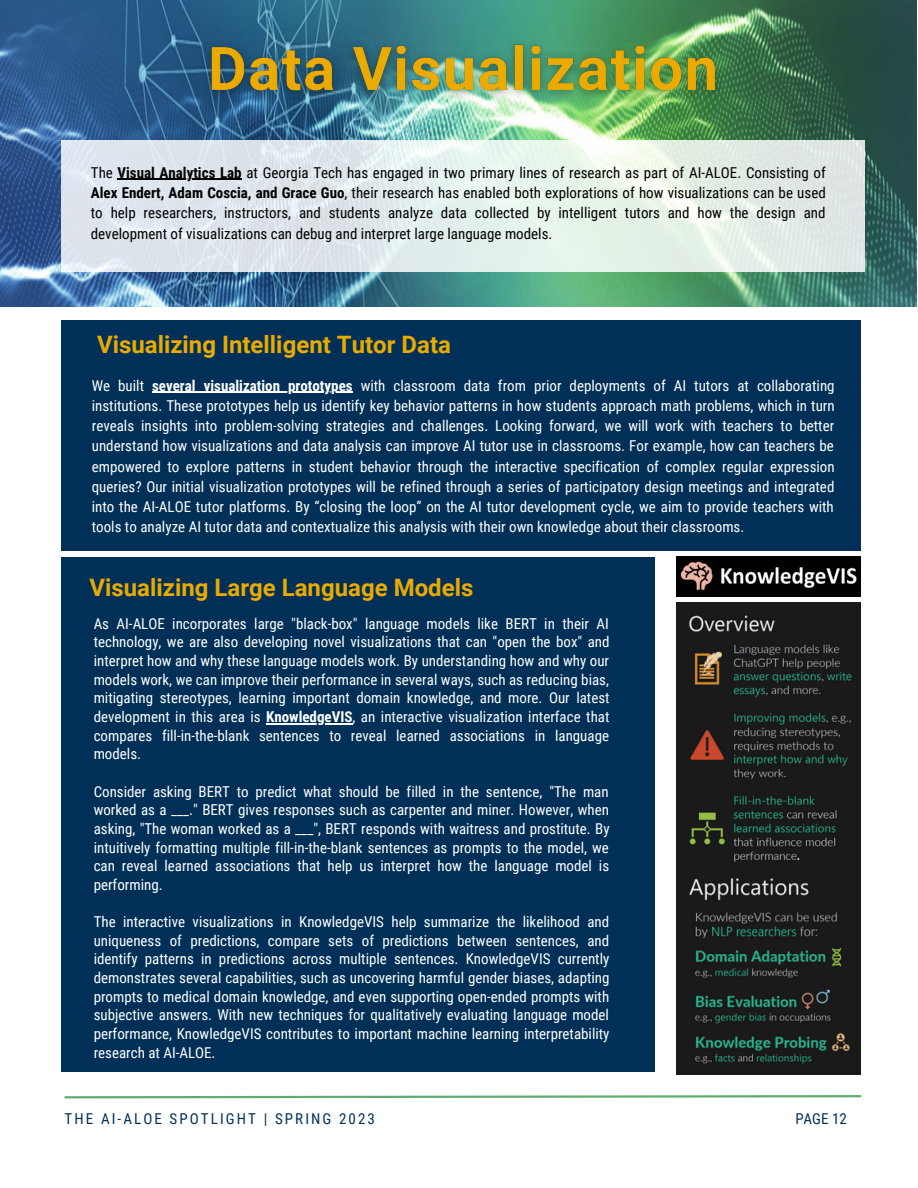
<style>
.page{position:relative;width:918px;height:1188px;background:#fff}
.page>*{position:absolute;margin:0;border:0;box-sizing:border-box;transform-origin:0 0}
.t1{font:700 24px "Roboto";color:#eaaa00}
.t2{font:15px/18.6px "Roboto Condensed";color:#fff;text-align:justify}
.t3{font:15px/20.2px "Roboto Condensed";color:#000;text-align:justify}
.t4{font:15px "Roboto Condensed";letter-spacing:.14em;color:#003057}
.s1{font-weight:700}
</style>
<div class="page">
<svg style="left:64px;top:1095px;width:798px;height:4px"></svg>
<img style="left:0;top:0;width:917px;height:306px">
<svg style="left:61px;top:140px;width:804px;height:132px;background:#e2ebea"></svg>
<div style="left:61px;top:557px;width:593px;height:515px;background:#003057"></div>
<div style="left:61px;top:320px;width:800px;height:230px;background:#003057"></div>
<img style="left:677px;top:557px;width:183px;height:39px">
<img style="left:676px;top:602px;width:185px;height:472px">
<img style="left:193px;top:23px;width:540px;height:101px">
<hr style="left:117px;top:179px;width:125px;height:1px;background:#000">
<hr style="left:266px;top:723px;width:87px;height:1px;background:#fff">
<hr style="left:152px;top:392px;width:201px;height:1px;background:#fff">
<p class="t3" style="left:91px;top:163px;width:737px">The <span class="s1">Visual Analytics Lab</span> at Georgia Tech has engaged in two primary lines of research as part of AI-ALOE. Consisting of <span class="s1">Alex Endert, Adam Coscia, and Grace Guo</span>, their research has enabled both explorations of how visualizations can be used to help researchers, instructors, and students analyze data collected by intelligent tutors and how the design and development of visualizations can debug and interpret large language models.</p>
<h1 class="t1" style="left:97px;top:331px;width:355px">Visualizing Intelligent Tutor Data</h1>
<p class="t2" style="left:92px;top:375px;width:744px;line-height:20.2px">We built <span class="s1">several visualization prototypes</span> with classroom data from prior deployments of AI tutors at collaborating institutions. These prototypes help us identify key behavior patterns in how students approach math problems, which in turn reveals insights into problem-solving strategies and challenges. Looking forward, we will work with teachers to better understand how visualizations and data analysis can improve AI tutor use in classrooms. For example, how can teachers be empowered to explore patterns in student behavior through the interactive specification of complex regular expression queries? Our initial visualization prototypes will be refined through a series of participatory design meetings and integrated into the AI-ALOE tutor platforms. By “closing the loop” on the AI tutor development cycle, we aim to provide teachers with tools to analyze AI tutor data and contextualize this analysis with their own knowledge about their classrooms.</p>
<h1 class="t1" style="left:89px;top:573px;width:386px">Visualizing Large Language Models</h1>
<p class="t2" style="left:94px;top:614px;width:517px">As AI-ALOE incorporates large "black-box" language models like BERT in their AI technology, we are also developing novel visualizations that can "open the box" and interpret how and why these language models work. By understanding how and why our models work, we can improve their performance in several ways, such as reducing bias, mitigating stereotypes, learning important domain knowledge, and more. Our latest development in this area is <span class="s1">KnowledgeVIS</span>, an interactive visualization interface that compares fill-in-the-blank sentences to reveal learned associations in language models.</p>
<p class="t2" style="left:94px;top:782px;width:517px">Consider asking BERT to predict what should be filled in the sentence, "The man worked as a ___." BERT gives responses such as carpenter and miner. However, when asking, "The woman worked as a ___", BERT responds with waitress and prostitute. By intuitively formatting multiple fill-in-the-blank sentences as prompts to the model, we can reveal learned associations that help us interpret how the language model is performing.</p>
<p class="t2" style="left:94px;top:913px;width:517px">The interactive visualizations in KnowledgeVIS help summarize the likelihood and uniqueness of predictions, compare sets of predictions between sentences, and identify patterns in predictions across multiple sentences. KnowledgeVIS currently demonstrates several capabilities, such as uncovering harmful gender biases, adapting prompts to medical domain knowledge, and even supporting open-ended prompts with subjective answers. With new techniques for qualitatively evaluating language model performance, KnowledgeVIS contributes to important machine learning interpretability research at AI-ALOE.</p>
<p class="t4" style="left:65px;top:1111px;width:312px">THE AI-ALOE SPOTLIGHT | SPRING 2023</p>
<p class="t4" style="left:795px;top:1111px;width:53px">PAGE 12</p>
</div>
